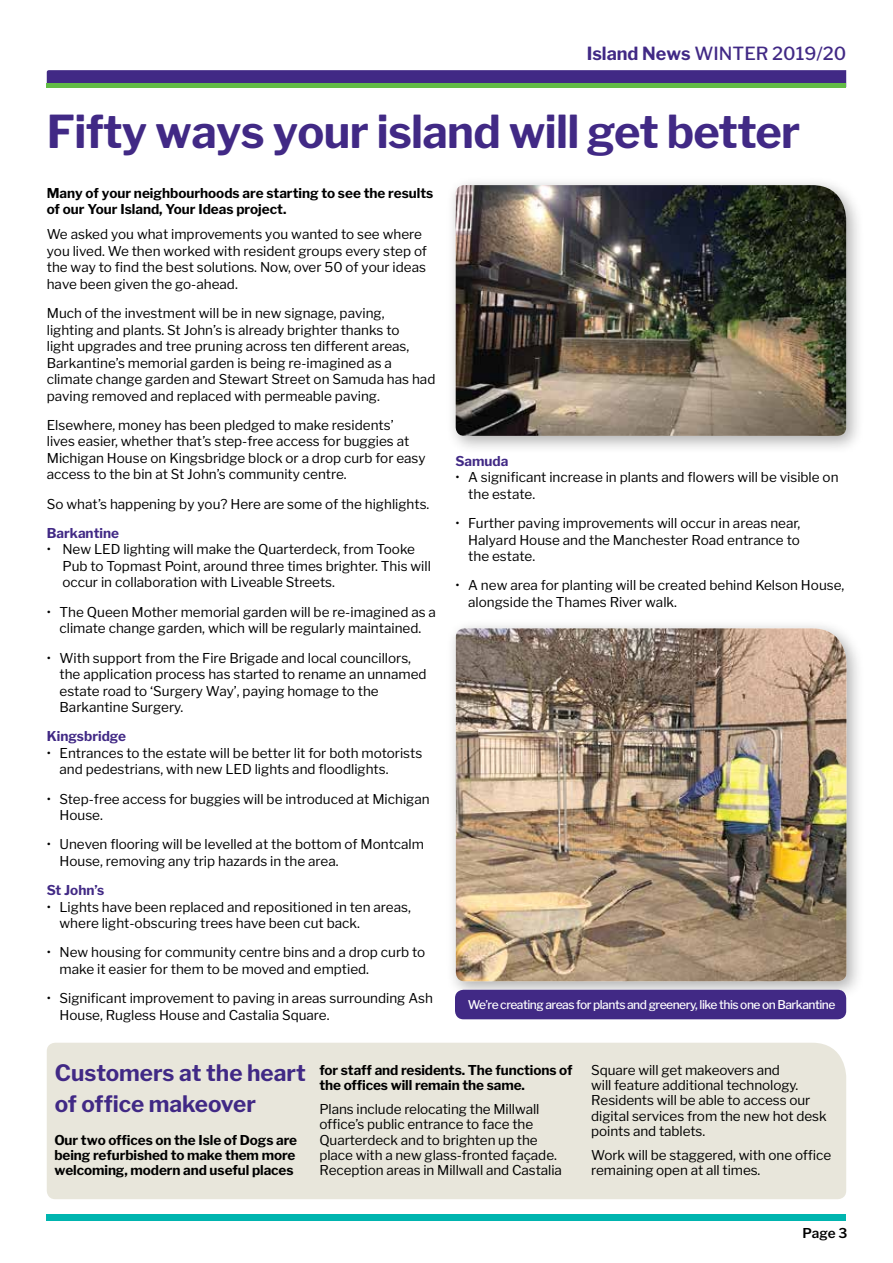
<style>
.page{position:relative;width:893px;height:1263px;background:#fff}
.page>*{position:absolute;margin:0;border:0;box-sizing:border-box;transform-origin:0 0}
.t1{font:700 45px "Libre Franklin";letter-spacing:-.015em;color:#412985}
.t2{font:700 22.5px/31.2px "Libre Franklin";color:#412985}
.t3{font:500 18px "Libre Franklin";color:#412985}
.t4{font:13.5px/16.5px "Libre Franklin";color:#000}
.t5{font:700 13.5px/15.3px "Libre Franklin";letter-spacing:-.005em;color:#000}
.t6{font:700 13.5px "Libre Franklin";color:#412985}
.t7{font:600 13.5px "Libre Franklin";color:#000}
.t8{font:500 12px "Libre Franklin";letter-spacing:-.04em;color:#fff}
.s1{font-weight:700}
</style>
<div class="page">
<svg style="left:47px;top:70px;width:799px;height:17px;background:#4a4d77"></svg>
<div style="left:47px;top:1214px;width:799px;height:6px;background:#00b5af"></div>
<div style="left:47px;top:1043px;width:799px;height:156px;background:#e8e6db"></div>
<div style="left:446px;top:175px;width:419px;height:279px;background:#000;opacity:.32"></div>
<img style="left:456px;top:185px;width:390px;height:251px">
<div style="left:446px;top:618px;width:419px;height:382px;background:#000;opacity:.32"></div>
<img style="left:456px;top:628px;width:390px;height:353px">
<div style="left:455px;top:990px;width:391px;height:29px;background:#412985;border-radius:9px"></div>
<h3 class="t3" style="left:587px;top:43px;width:261px"><span class="s1">Island News</span> WINTER 2019/20</h3>
<h1 class="t1" style="left:47px;top:105px;width:755px">Fifty ways your island will get better</h1>
<p class="t5" style="left:47px;top:185px;width:388px;line-height:16.5px">Many of your neighbourhoods are starting to see the results of our Your Island, Your Ideas project.</p>
<p class="t4" style="left:47px;top:226px;width:382px">We asked you what improvements you wanted to see where you lived. We then worked with resident groups every step of the way to find the best solutions. Now, over 50 of your ideas have been given the go-ahead.</p>
<p class="t4" style="left:47px;top:305px;width:390px">Much of the investment will be in new signage, paving,<br>lighting and plants. St John’s is already brighter thanks to<br>light upgrades and tree pruning across ten different areas, Barkantine’s memorial garden is being re-imagined as a climate change garden and Stewart Street on Samuda has had paving removed and replaced with permeable paving.</p>
<p class="t4" style="left:47px;top:417px;width:380px">Elsewhere, money has been pledged to make residents’<br>lives easier, whether that’s step-free access for buggies at Michigan House on Kingsbridge block or a drop curb for easy access to the bin at St John’s community centre.</p>
<p class="t4" style="left:47px;top:496px;width:384px">So what’s happening by you? Here are some of the highlights.</p>
<p class="t6" style="left:47px;top:525px;width:74px">Barkantine</p>
<p class="t4" style="left:62px;top:541px;width:370px;text-indent:-16px">• New LED lighting will make the Quarterdeck, from Tooke<br>Pub to Topmast Point, around three times brighter. This will occur in collaboration with Liveable Streets.</p>
<p class="t4" style="left:47px;top:604px;width:391px;text-align:center">• The Queen Mother memorial garden will be re-imagined as a climate change garden, which will be regularly maintained.</p>
<p class="t4" style="left:60px;top:649px;width:369px;text-indent:-13px">• With support from the Fire Brigade and local councillors, the application process has started to rename an unnamed estate road to ‘Surgery Way’, paying homage to the Barkantine Surgery.</p>
<p class="t6" style="left:47px;top:728px;width:81px">Kingsbridge</p>
<p class="t4" style="left:60px;top:745px;width:364px;text-indent:-13px">• Entrances to the estate will be better lit for both motorists and pedestrians, with new LED lights and floodlights.</p>
<p class="t4" style="left:60px;top:790px;width:372px;text-indent:-13px">• Step-free access for buggies will be introduced at Michigan<br>House.</p>
<p class="t4" style="left:60px;top:836px;width:366px;text-indent:-13px">• Uneven flooring will be levelled at the bottom of Montcalm<br>House, removing any trip hazards in the area.</p>
<p class="t6" style="left:47px;top:882px;width:59px">St John’s</p>
<p class="t4" style="left:60px;top:898px;width:353px;text-indent:-13px">• Lights have been replaced and repositioned in ten areas, where light-obscuring trees have been cut back.</p>
<p class="t4" style="left:60px;top:944px;width:367px;text-indent:-13px">• New housing for community centre bins and a drop curb to make it easier for them to be moved and emptied.</p>
<p class="t4" style="left:60px;top:990px;width:375px;text-indent:-13px">• Significant improvement to paving in areas surrounding Ash<br>House, Rugless House and Castalia Square.</p>
<p class="t6" style="left:455px;top:453px;width:54px">Samuda</p>
<p class="t4" style="left:468px;top:469px;width:372px;text-indent:-13px">• A significant increase in plants and flowers will be visible on the estate.</p>
<p class="t4" style="left:468px;top:515px;width:334px;text-align:justify;text-indent:-13px">• Further paving improvements will occur in areas near, Halyard House and the Manchester Road entrance to the estate.</p>
<p class="t4" style="left:468px;top:577px;width:378px;text-indent:-13px">• A new area for planting will be created behind Kelson House, alongside the Thames River walk.</p>
<p class="t8" style="left:468px;top:998px;width:369px">We’re creating areas for plants and greenery, like this one on Barkantine</p>
<h2 class="t2" style="left:55px;top:1057px;width:252px">Customers at the heart of office makeover</h2>
<p class="t5" style="left:54px;top:1132px;width:244px;text-align:justify">Our two offices on the Isle of Dogs are being refurbished to make them more welcoming, modern and useful places</p>
<p class="t5" style="left:319px;top:1062px;width:255px">for staff and residents. The functions of the offices will remain the same.</p>
<p class="t4" style="left:319px;top:1101px;width:244px;line-height:15.3px">Plans include relocating the Millwall office’s public entrance to face the Quarterdeck and to brighten up the place with a new glass-fronted façade.<br>Reception areas in Millwall and Castalia</p>
<p class="t4" style="left:591px;top:1062px;width:237px;line-height:15.3px">Square will get makeovers and<br>will feature additional technology.<br>Residents will be able to access our digital services from the new hot desk points and tablets.</p>
<p class="t4" style="left:591px;top:1147px;width:242px;line-height:15.3px">Work will be staggered, with one office remaining open at all times.</p>
<p class="t7" style="left:802px;top:1225px;width:46px">Page 3</p>
</div>
